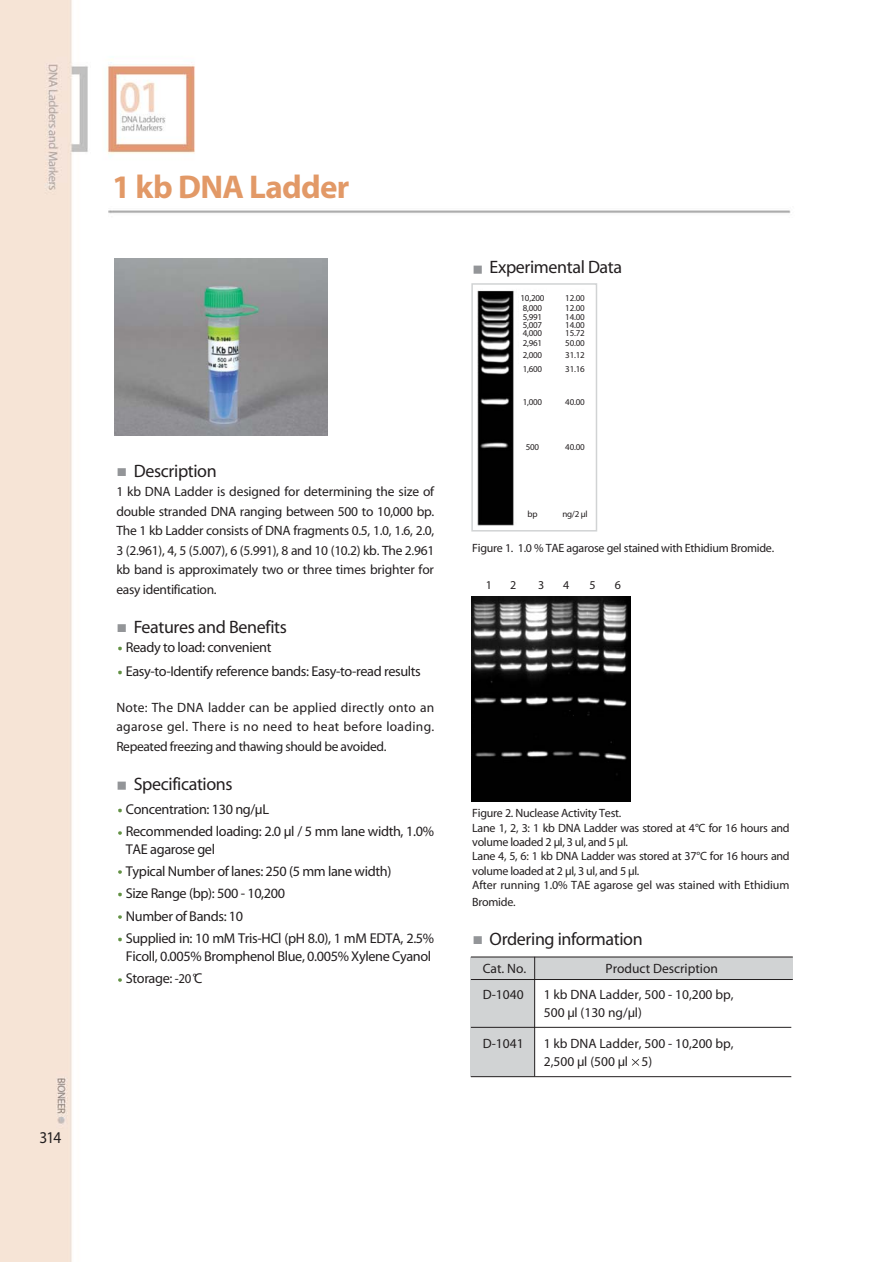
<style>
.page{position:relative;width:893px;height:1262px;background:#fff}
.page>*{position:absolute;margin:0;border:0;box-sizing:border-box;transform-origin:0 0}
.t1{font:700 33px "Myriad";letter-spacing:-.02em;color:#e29967}
.t2{font:18px "Myriad";letter-spacing:-.02em;color:#231f20}
.t3{font:16.5px "Myriad";color:#231f20;scale:.93 1}
.t4{font:14.25px/22.2px "Myriad";letter-spacing:-.025em;color:#231f20}
.t5{font:13.5px/19.5px "Myriad";letter-spacing:-.015em;color:#231f20;text-align:justify}
.t6{font:12px/14.4px "Myriad";letter-spacing:-.02em;color:#231f20}
.t7{font:9px "Myriad";letter-spacing:-.025em;color:#231f20}
.s1{font-size:13.5px}
</style>
<div class="page">
<img style="left:0;top:0;width:793px;height:1261px">
<img style="left:112px;top:459px;width:18px;height:23px">
<img style="left:112px;top:615px;width:18px;height:23px">
<img style="left:112px;top:640px;width:16px;height:17px">
<img style="left:112px;top:664px;width:16px;height:17px">
<img style="left:112px;top:772px;width:18px;height:23px">
<img style="left:112px;top:802px;width:16px;height:17px">
<img style="left:112px;top:825px;width:16px;height:17px">
<img style="left:112px;top:864px;width:16px;height:16px">
<img style="left:112px;top:886px;width:16px;height:17px">
<img style="left:112px;top:909px;width:16px;height:17px">
<img style="left:112px;top:932px;width:16px;height:16px">
<img style="left:112px;top:972px;width:16px;height:16px">
<img style="left:192px;top:972px;width:15px;height:16px">
<img style="left:468px;top:256px;width:18px;height:23px">
<img style="left:468px;top:927px;width:18px;height:23px">
<img style="left:474px;top:286px;width:120px;height:242px">
<div style="left:471px;top:283px;width:126px;height:248px;border:2px solid #d1d3d4"></div>
<div style="left:111px;top:258px;width:316px;height:188px;background:#fff"></div>
<img style="left:115px;top:258px;width:212px;height:177px">
<div style="left:519px;top:293px;width:74px;height:237px;background:#fff"></div>
<div style="left:470px;top:957px;width:322px;height:22px;background:#d1d3d4"></div>
<div style="left:470px;top:957px;width:65px;height:119px;background:#d1d3d4"></div>
<img style="left:628px;top:1052px;width:14px;height:18px">
<hr style="left:471px;top:979px;width:321px;height:1px;background:#231f20">
<hr style="left:534px;top:956px;width:1px;height:120px;background:#231f20">
<hr style="left:471px;top:956px;width:321px;height:1px;background:#231f20">
<hr style="left:471px;top:1027px;width:320px;height:1px;background:#231f20">
<hr style="left:471px;top:1076px;width:320px;height:1px;background:#231f20">
<img style="left:471px;top:596px;width:159px;height:205px">
<div style="left:471px;top:578px;width:170px;height:17px;background:#fff"></div>
<p class="t3" style="left:39px;top:1131px;width:25px">314</p>
<h1 class="t1" style="left:112px;top:175px;width:239px">1 kb DNA Ladder</h1>
<h2 class="t2" style="left:134px;top:464px;width:85px">Description</h2>
<p class="t5" style="left:116px;top:483px;width:319px">1 kb DNA Ladder is designed for determining the size of double stranded DNA ranging between 500 to 10,000 bp.<br>The 1 kb Ladder consists of DNA fragments 0.5, 1.0, 1.6, 2.0, 3 (2.961), 4, 5 (5.007), 6 (5.991), 8 and 10 (10.2) kb. The 2.961 kb band is approximately two or three times brighter for easy identification.</p>
<h2 class="t2" style="left:134px;top:620px;width:155px">Features and Benefits</h2>
<p class="t4" style="left:126px;top:636px;width:296px;line-height:23.7px">Ready to load: convenient<br>Easy-to-Identify reference bands: Easy-to-read results</p>
<p class="t5" style="left:116px;top:698px;width:319px">Note: The DNA ladder can be applied directly onto an agarose gel. There is no need to heat before loading.<br>Repeated freezing and thawing should be avoided.</p>
<h2 class="t2" style="left:134px;top:777px;width:100px">Specifications</h2>
<p class="t4" style="left:126px;top:799px;width:310px">Concentration: 130 ng/µL<br>Recommended loading: 2.0 µl / 5 mm lane width, 1.0%</p>
<p class="t4" style="left:126px;top:839px;width:310px">TAE agarose gel<br>Typical Number of lanes: 250 (5 mm lane width)<br>Size Range (bp): 500 - 10,200<br>Number of Bands: 10<br>Supplied in: 10 mM Tris-HCl (pH 8.0), 1 mM EDTA, 2.5%</p>
<p class="t4" style="left:126px;top:946px;width:307px">Ficoll, 0.005% Bromphenol Blue, 0.005% Xylene Cyanol<br>Storage: <span class="s1">-20</span> C</p>
<h2 class="t2" style="left:489px;top:260px;width:134px">Experimental Data</h2>
<p class="t7" style="left:520px;top:295px;width:25px">10,200</p>
<p class="t7" style="left:565px;top:295px;width:21px">12.00</p>
<p class="t7" style="left:522px;top:304px;width:21px">8,000</p>
<p class="t7" style="left:565px;top:304px;width:21px">12.00</p>
<p class="t7" style="left:522px;top:313px;width:21px">5,991</p>
<p class="t7" style="left:565px;top:313px;width:21px">14.00</p>
<p class="t7" style="left:522px;top:322px;width:21px">5,007</p>
<p class="t7" style="left:565px;top:322px;width:21px">14.00</p>
<p class="t7" style="left:522px;top:329px;width:21px">4,000</p>
<p class="t7" style="left:565px;top:329px;width:21px">15.72</p>
<p class="t7" style="left:522px;top:340px;width:21px">2,961</p>
<p class="t7" style="left:565px;top:340px;width:21px">50.00</p>
<p class="t7" style="left:522px;top:352px;width:21px">2,000</p>
<p class="t7" style="left:565px;top:352px;width:21px">31.12</p>
<p class="t7" style="left:522px;top:365px;width:21px">1,600</p>
<p class="t7" style="left:565px;top:365px;width:21px">31.16</p>
<p class="t7" style="left:522px;top:398px;width:21px">1,000</p>
<p class="t7" style="left:565px;top:398px;width:21px">40.00</p>
<p class="t7" style="left:525px;top:443px;width:15px">500</p>
<p class="t7" style="left:565px;top:443px;width:21px">40.00</p>
<p class="t7" style="left:527px;top:511px;width:12px">bp</p>
<p class="t7" style="left:562px;top:511px;width:27px">ng/2 µl</p>
<p class="t6" style="left:472px;top:542px;width:303px">Figure 1. 1.0 % TAE agarose gel stained with Ethidium Bromide.</p>
<p class="t6" style="left:485px;top:578px;width:8px">1</p>
<p class="t6" style="left:510px;top:578px;width:8px">2</p>
<p class="t6" style="left:538px;top:578px;width:8px">3</p>
<p class="t6" style="left:563px;top:578px;width:8px">4</p>
<p class="t6" style="left:589px;top:578px;width:8px">5</p>
<p class="t6" style="left:614px;top:578px;width:8px">6</p>
<p class="t6" style="left:472px;top:807px;width:319px">Figure 2. Nuclease Activity Test.<br>Lane 1, 2, 3: 1 kb DNA Ladder was stored at 4°C for 16 hours and volume loaded 2 µl, 3 ul, and 5 µl.<br>Lane 4, 5, 6: 1 kb DNA Ladder was stored at 37°C for 16 hours and volume loaded at 2 µl, 3 ul, and 5 µl.<br>After running 1.0% TAE agarose gel was stained with Ethidium</p>
<p class="t6" style="left:472px;top:895px;width:45px">Bromide.</p>
<h2 class="t2" style="left:489px;top:932px;width:155px">Ordering information</h2>
<p class="t5" style="left:483px;top:960px;width:45px">Cat. No.</p>
<p class="t5" style="left:605px;top:960px;width:114px">Product Description</p>
<p class="t5" style="left:483px;top:985px;width:42px">D-1040</p>
<p class="t5" style="left:544px;top:986px;width:191px;line-height:18px">1 kb DNA Ladder, 500 - 10,200 bp,<br>500 µl (130 ng/µl)</p>
<p class="t5" style="left:483px;top:1034px;width:42px">D-1041</p>
<p class="t5" style="left:544px;top:1035px;width:191px;line-height:18px">1 kb DNA Ladder, 500 - 10,200 bp,<br>2,500 µl (500 µl 5)</p>
</div>
